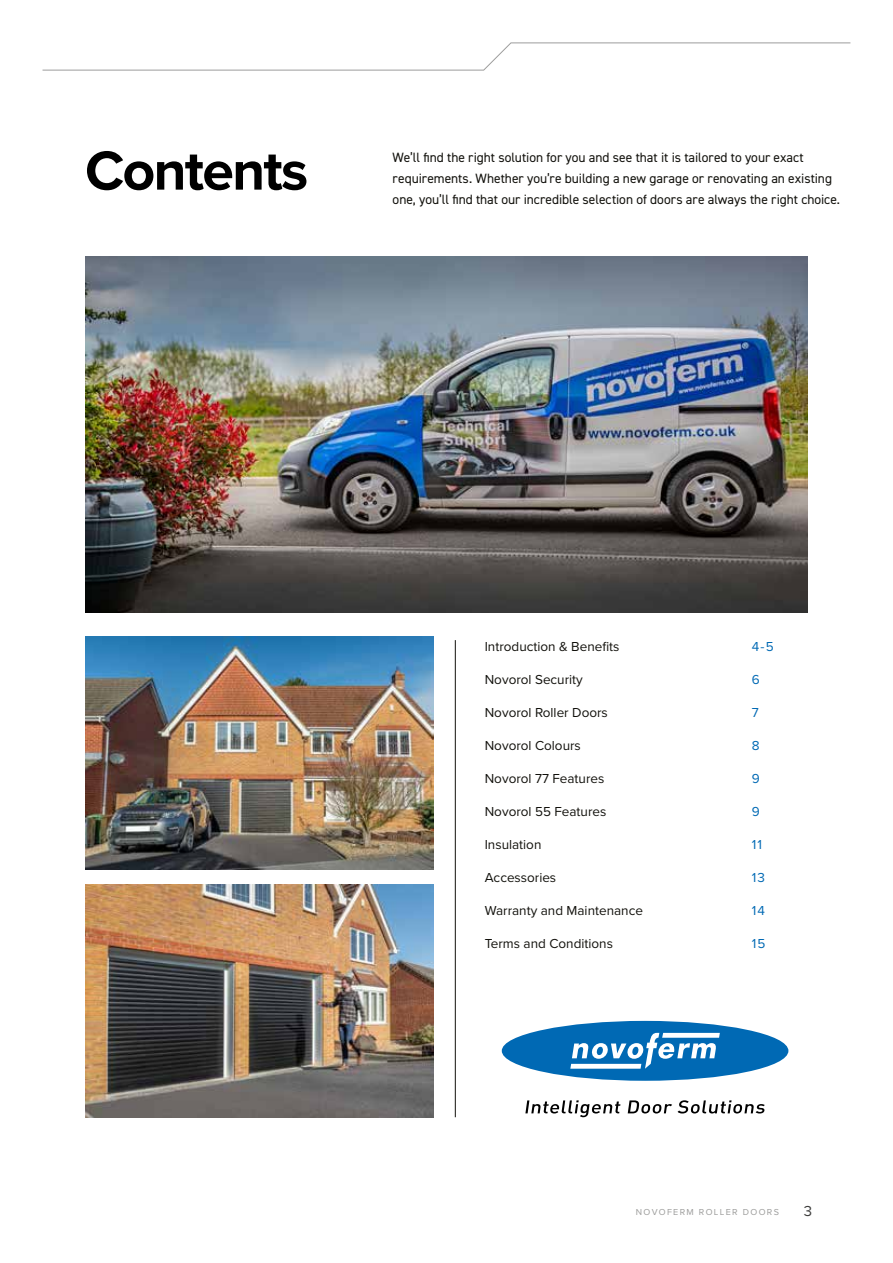
<style>
.page{position:relative;width:893px;height:1263px;background:#fff}
.page>*{position:absolute;margin:0;border:0;box-sizing:border-box;transform-origin:0 0}
.t1{font:700 57px "Proxima Nova";letter-spacing:-.03em;color:#000}
.t2{font:15px "Proxima Nova";color:#3c3c3b}
.t3{font:13.5px/21px "DIN2014";color:#12110c}
.t4{font:13.5px "Proxima Nova";color:#12110c}
.t5{font:13.5px "Proxima Nova";letter-spacing:.08em;color:#0069b4}
.t6{font:9px "Proxima Nova";letter-spacing:.15em;color:#9d9d9c}
</style>
<div class="page">
<svg style="left:42px;top:42px;width:809px;height:29px"></svg>
<img style="left:85px;top:257px;width:723px;height:355px">
<hr style="left:455px;top:640px;width:1px;height:477px;background:#12110c">
<img style="left:85px;top:637px;width:349px;height:232px">
<img style="left:85px;top:884px;width:349px;height:233px">
<svg style="left:525px;top:1100px;width:240px;height:17px"></svg>
<svg style="left:502px;top:1021px;width:286px;height:60px"></svg>
<h1 class="t1" style="left:85px;top:147px;width:225px">Contents</h1>
<p class="t3" style="left:393px;top:147px;width:449px">We’ll find the right solution for you and see that it is tailored to your exact requirements. Whether you’re building a new garage or renovating an existing one, you’ll find that our incredible selection of doors are always the right choice.</p>
<p class="t4" style="left:485px;top:641px;width:136px">Introduction &amp; Benefits</p>
<p class="t4" style="left:485px;top:674px;width:100px">Novorol Security</p>
<p class="t4" style="left:485px;top:707px;width:125px">Novorol Roller Doors</p>
<p class="t4" style="left:485px;top:740px;width:98px">Novorol Colours</p>
<p class="t4" style="left:485px;top:773px;width:121px">Novorol 77 Features</p>
<p class="t4" style="left:485px;top:806px;width:123px">Novorol 55 Features</p>
<p class="t4" style="left:485px;top:839px;width:58px">Insulation</p>
<p class="t4" style="left:485px;top:872px;width:73px">Accessories</p>
<p class="t4" style="left:485px;top:904px;width:160px">Warranty and Maintenance</p>
<p class="t4" style="left:485px;top:937px;width:130px">Terms and Conditions</p>
<p class="t5" style="left:752px;top:640px;width:23px">4-5</p>
<p class="t5" style="left:752px;top:673px;width:9px">6</p>
<p class="t5" style="left:752px;top:706px;width:8px">7</p>
<p class="t5" style="left:752px;top:739px;width:9px">8</p>
<p class="t5" style="left:752px;top:772px;width:9px">9</p>
<p class="t5" style="left:752px;top:805px;width:9px">9</p>
<p class="t5" style="left:752px;top:838px;width:12px">11</p>
<p class="t5" style="left:752px;top:871px;width:15px">13</p>
<p class="t5" style="left:752px;top:904px;width:15px">14</p>
<p class="t5" style="left:752px;top:937px;width:15px">15</p>
<p class="t6" style="left:636px;top:1208px;width:145px">NOVOFERM ROLLER DOORS</p>
<p class="t2" style="left:804px;top:1205px;width:10px">3</p>
</div>
